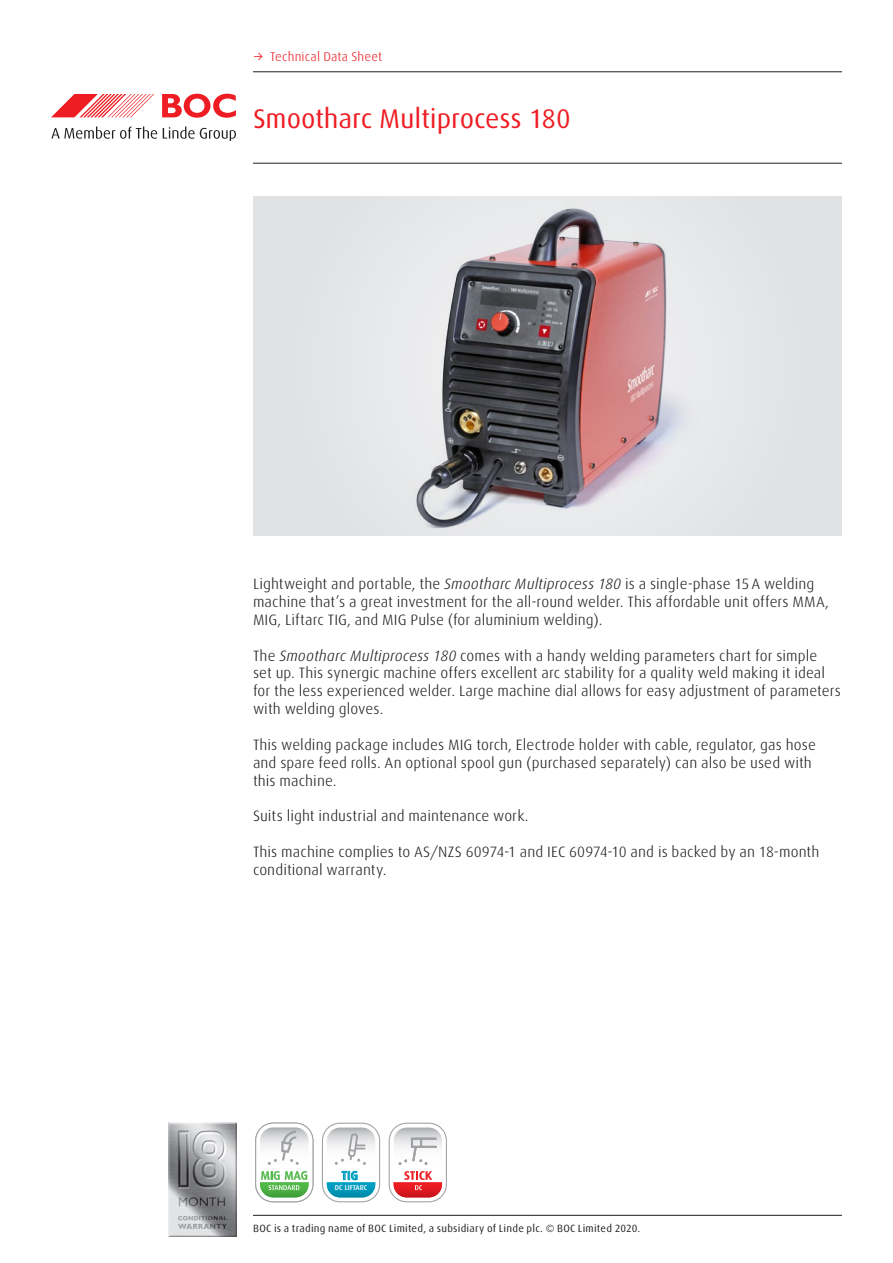
<style>
.page{position:relative;width:893px;height:1263px;background:#fff}
.page>*{position:absolute;margin:0;border:0;box-sizing:border-box;transform-origin:0 0}
.Headline_18_21_6_Dat{font:27px "Linde Dax Global";letter-spacing:-.01em;color:#ee1d23}
.Copy_Headline_10_11{font:300 15px/17.9px "Linde Dax Global";letter-spacing:.005em;color:#231f20}
.Copy_2{font:300 15px/17.9px "Linde Dax Global";letter-spacing:.005em;color:#231f20}
.Naming_8_5_11_9_Data{font:300 12.75px "Linde Dax Global";letter-spacing:.01em;color:#ee1d23}
.t1{font:500 12px "Linde Dax OT";color:#009fc3}
.t2{font:10.5px "Linde Dax Global";letter-spacing:.02em;color:#231f20}
.t3{font:500 7.05px "Linde Dax OT";color:#fff}
.s1{font-weight:400}
.s2{color:#fff}
.s3{font-style:italic}
</style>
<div class="page">
<hr style="left:253px;top:1215px;width:589px;height:1px;background:#231f20">
<img style="left:168px;top:1123px;width:68px;height:113px">
<div style="left:253px;top:196px;width:589px;height:340px;background:#e3e4e6"></div>
<svg style="left:389px;top:1123px;width:58px;height:79px"></svg>
<hr style="left:253px;top:71px;width:589px;height:1px;background:#231f20">
<hr style="left:253px;top:163px;width:589px;height:1px;background:#231f20">
<svg style="left:255px;top:1122px;width:58px;height:80px"></svg>
<img style="left:416px;top:209px;width:252px;height:318px">
<svg style="left:322px;top:1123px;width:58px;height:79px"></svg>
<svg style="left:162px;top:94px;width:74px;height:24px"></svg>
<svg style="left:51px;top:94px;width:103px;height:23px"></svg>
<svg style="left:51px;top:126px;width:106px;height:13px"></svg>
<svg style="left:163px;top:126px;width:73px;height:15px"></svg>
<p class="Naming_8_5_11_9_Data" style="left:253px;top:49px;width:131px"><span class="s1">→</span> Technical Data Sheet</p>
<p class="Headline_18_21_6_Dat" style="left:253px;top:103px;width:400px">Smootharc Multiprocess 180 <span class="s2">– 2020</span></p>
<p class="Copy_Headline_10_11" style="left:253px;top:575px;width:578px">Lightweight and portable, the <span class="s3">Smootharc Multiprocess 180</span> is a single-phase 15A welding machine that’s a great investment for the all-round welder. This affordable unit offers MMA,<br>MIG, Liftarc TIG, and MIG Pulse (for aluminium welding).</p>
<p class="Copy_2" style="left:253px;top:646px;width:589px">The <span class="s3">Smootharc Multiprocess 180</span> comes with a handy welding parameters chart for simple<br>set up. This synergic machine offers excellent arc stability for a quality weld making it ideal for the less experienced welder. Large machine dial allows for easy adjustment of parameters with welding gloves.</p>
<p class="Copy_Headline_10_11" style="left:253px;top:736px;width:564px">This welding package includes MIG torch, Electrode holder with cable, regulator, gas hose and spare feed rolls. An optional spool gun (purchased separately) can also be used with this machine.</p>
<p class="Copy_Headline_10_11" style="left:253px;top:807px;width:277px">Suits light industrial and maintenance work.</p>
<p class="Copy_Headline_10_11" style="left:253px;top:843px;width:568px">This machine complies to AS/NZS 60974-1 and IEC 60974-10 and is backed by an 18-month conditional warranty.</p>
<p class="t1" style="left:342px;top:1168px;width:18px">TIG</p>
<p class="t3" style="left:335px;top:1183px;width:34px">DC LIFTARC</p>
<p class="t2" style="left:253px;top:1222px;width:389px">BOC is a trading name of BOC Limited, a subsidiary of Linde plc. © BOC Limited 2020.</p>
</div>
